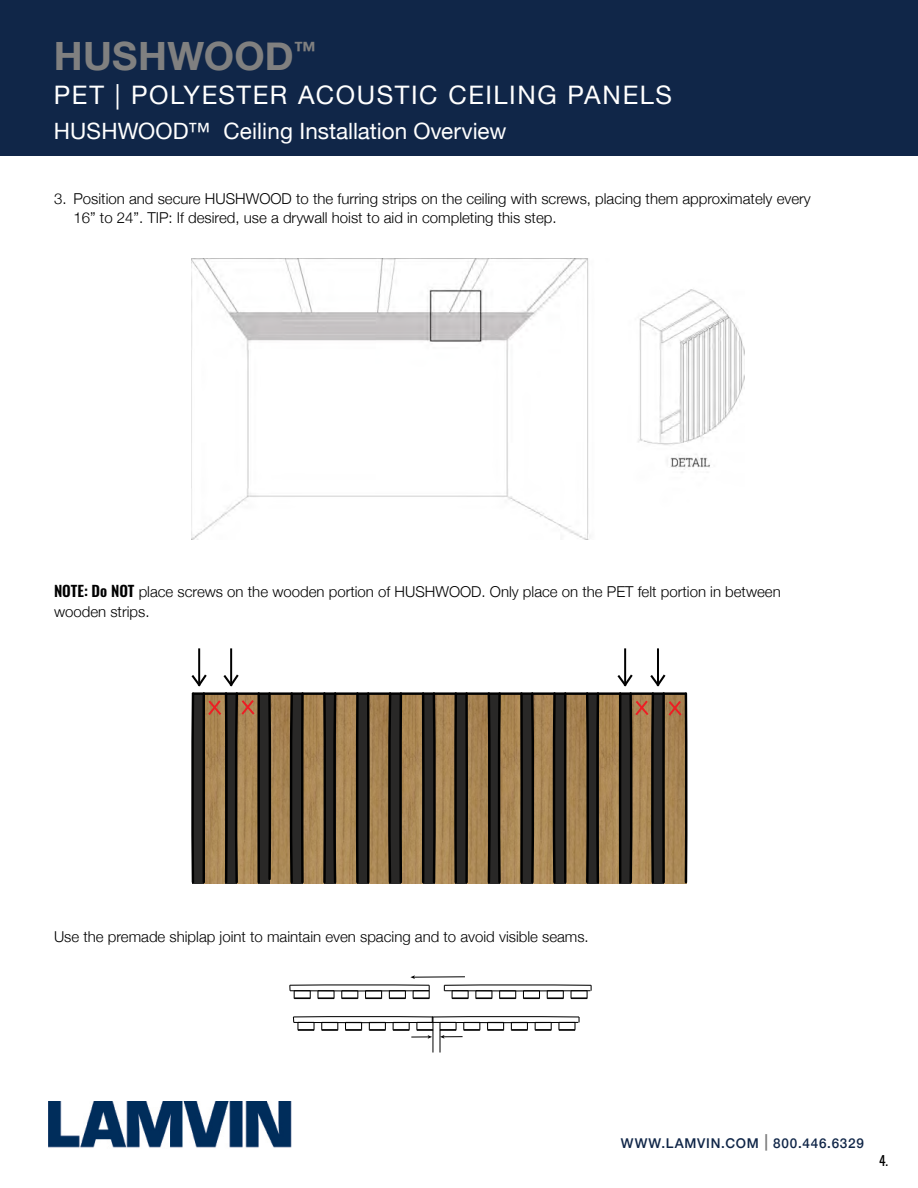
<style>
.page{position:relative;width:918px;height:1188px;background:#fff}
.page>*{position:absolute;margin:0;border:0;box-sizing:border-box;transform-origin:0 0}
.t1{font:700 39px "Helvetica Neue";letter-spacing:.005em;color:#808080}
.t2{font:25.5px "Helvetica Neue";letter-spacing:.065em;color:#fff}
.t3{font:22.5px "Helvetica Neue";color:#fff}
.t4{font:300 15px/19.5px "Helvetica Neue";color:#000}
.t5{font:500 13.5px "Helvetica Neue";letter-spacing:.06em;color:#102648}
.t6{font:13.5px "Oswald";color:#000}
.s1{font-family:"Oswald";font-weight:600}
.s2{font-size:16.5px;color:#808080}
</style>
<div class="page">
<div style="left:0;top:0;width:918px;height:156px;background:#102648"></div>
<img style="left:49px;top:1102px;width:243px;height:46px">
<img style="left:272px;top:695px;width:344px;height:189px">
<hr style="left:303px;top:692px;width:21px;height:3px;background:#010101">
<hr style="left:532px;top:692px;width:23px;height:3px;background:#010101">
<hr style="left:368px;top:692px;width:22px;height:3px;background:#010101">
<hr style="left:434px;top:692px;width:22px;height:3px;background:#010101">
<svg style="left:289px;top:692px;width:16px;height:192px;background:#302a22"></svg>
<hr style="left:269px;top:692px;width:23px;height:3px;background:#010101">
<svg style="left:421px;top:692px;width:15px;height:192px;background:#28241f"></svg>
<hr style="left:401px;top:692px;width:22px;height:3px;background:#010101">
<svg style="left:388px;top:692px;width:15px;height:192px;background:#28241e"></svg>
<hr style="left:565px;top:692px;width:22px;height:3px;background:#010101">
<svg style="left:552px;top:692px;width:16px;height:192px;background:#302b22"></svg>
<hr style="left:467px;top:692px;width:22px;height:3px;background:#010101">
<svg style="left:453px;top:692px;width:16px;height:192px;background:#302a22"></svg>
<svg style="left:519px;top:692px;width:16px;height:192px;background:#302b22"></svg>
<hr style="left:500px;top:692px;width:21px;height:3px;background:#010101">
<svg style="left:486px;top:692px;width:16px;height:192px;background:#383024"></svg>
<hr style="left:598px;top:692px;width:22px;height:3px;background:#010101">
<svg style="left:585px;top:692px;width:15px;height:192px;background:#2f2921"></svg>
<svg style="left:355px;top:692px;width:16px;height:192px;background:#302a22"></svg>
<hr style="left:335px;top:692px;width:22px;height:3px;background:#010101">
<svg style="left:322px;top:692px;width:16px;height:192px;background:#383025"></svg>
<hr style="left:198px;top:648px;width:2px;height:37px;background:#010101">
<hr style="left:230px;top:648px;width:2px;height:37px;background:#010101">
<hr style="left:657px;top:648px;width:2px;height:37px;background:#010101">
<hr style="left:624px;top:648px;width:2px;height:37px;background:#010101">
<svg style="left:616px;top:673px;width:72px;height:211px;background:#736047"></svg>
<svg style="left:191px;top:673px;width:81px;height:211px;background:#715f48"></svg>
<svg style="left:443px;top:984px;width:149px;height:15px"></svg>
<hr style="left:414px;top:977px;width:51px;height:1px;background:#000">
<svg style="left:289px;top:975px;width:141px;height:24px"></svg>
<svg style="left:292px;top:1016px;width:288px;height:37px"></svg>
<img style="left:192px;top:258px;width:553px;height:281px">
<h1 class="t1" style="left:54px;top:25px;width:264px">HUSHWOOD<sup>™</sup></h1>
<h2 class="t2" style="left:54px;top:77px;width:620px">PET | POLYESTER ACOUSTIC CEILING PANELS</h2>
<h3 class="t3" style="left:54px;top:115px;width:454px">HUSHWOOD™ Ceiling Installation Overview</h3>
<p class="t4" style="left:74px;top:188px;width:739px;text-indent:-20px">3. Position and secure HUSHWOOD to the furring strips on the ceiling with screws, placing them approximately every<br>16” to 24”. TIP: If desired, use a drywall hoist to aid in completing this step.</p>
<p class="t4" style="left:54px;top:581px;width:728px"><span class="s1">NOTE: Do NOT</span> place screws on the wooden portion of HUSHWOOD. Only place on the PET felt portion in between wooden strips.</p>
<p class="t4" style="left:54px;top:925px;width:536px">Use the premade shiplap joint to maintain even spacing and to avoid visible seams.</p>
<p class="t5" style="left:621px;top:1133px;width:245px">WWW.LAMVIN.COM <span class="s2">|</span> 800.446.6329</p>
<p class="t6" style="left:879px;top:1148px;width:11px">4.</p>
</div>
